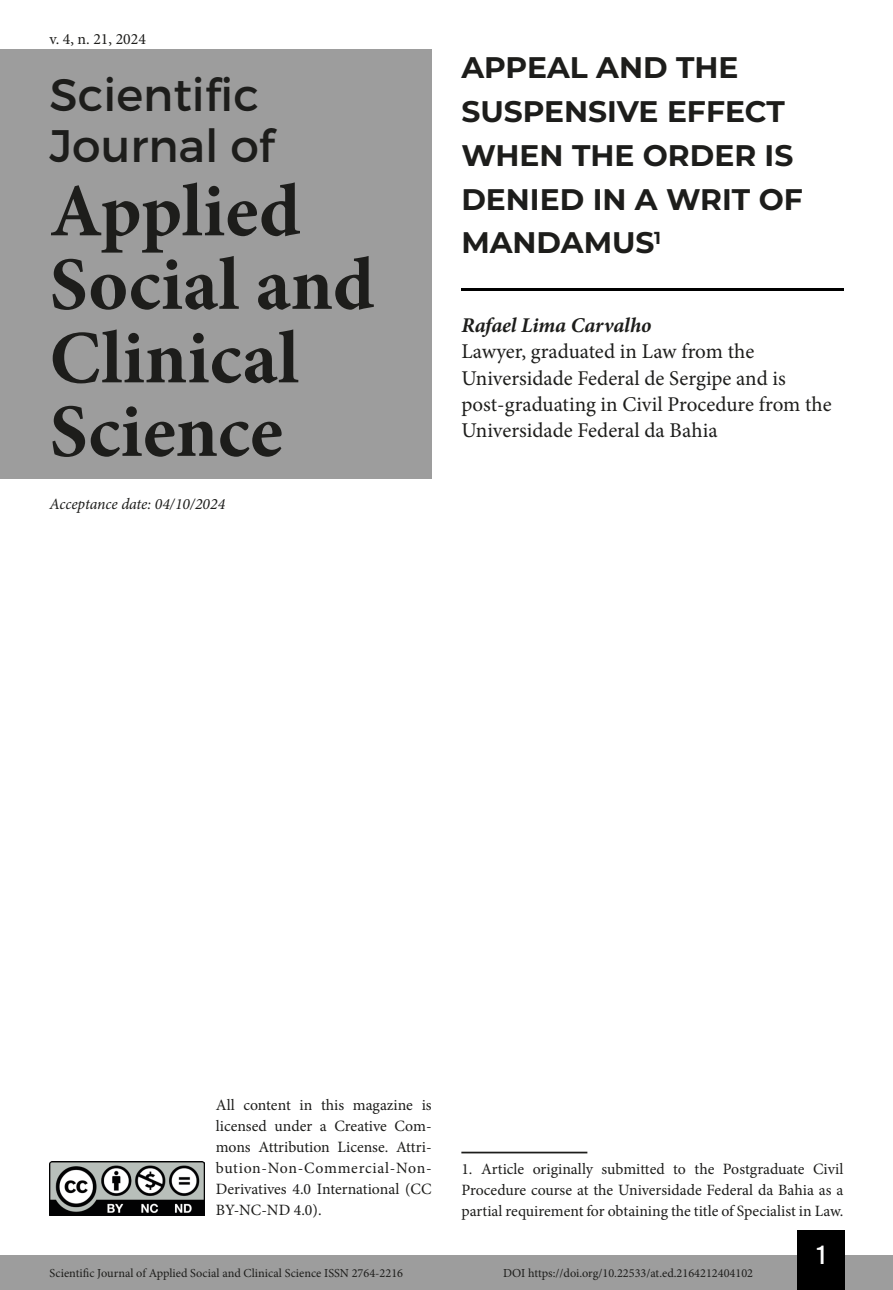
<style>
.page{position:relative;width:893px;height:1290px;background:#fff}
.page>*{position:absolute;margin:0;border:0;box-sizing:border-box;transform-origin:0 0}
.t1{font:700 75.25px/73.5px "Minion Pro";color:#1d1d1b}
.t2{font:45.5px/50.8px "Montserrat";color:#1d1d1b}
.Título_Artigo{font:700 29.75px/43.8px "Montserrat";color:#1d1d1b}
.t3{font:26.25px "Bebas Kai";color:#fff}
.Infos_autor{font:21px/26.2px "Minion Pro";color:#1d1d1b}
.NOME_AUTOR{font:italic 700 21px "Minion Pro";letter-spacing:-.005em;color:#1d1d1b}
.Nota_de_rodapé{font:15.75px/21px "Minion Pro";color:#1d1d1b;text-align:justify}
.v__n___Ano{font:italic 15.75px "Minion Pro";letter-spacing:-.005em;color:#1d1d1b}
.t4{font:12.25px "Minion Pro";color:#1d1d1b}
</style>
<div class="page">
<div style="left:0;top:1255px;width:893px;height:35px;background:#9d9d9d"></div>
<div style="left:797px;top:1230px;width:48px;height:60px;background:#000"></div>
<img style="left:50px;top:1161px;width:154px;height:54px">
<div style="left:0;top:50px;width:432px;height:429px;background:#9d9d9d"></div>
<hr style="left:461px;top:288px;width:382px;height:2px;background:#000">
<hr style="left:461px;top:1151px;width:126px;height:2px;background:#1d1d1b">
<p class="Nota_de_rodapé" style="left:50px;top:28px;width:98px">v. 4, n. 21, 2024</p>
<h2 class="t2" style="left:50px;top:69px;width:226px">Scientific<br>Journal of</h2>
<h1 class="t1" style="left:50px;top:174px;width:326px">Applied<br>Social and<br>Clinical<br>Science</h1>
<p class="v__n___Ano" style="left:50px;top:493px;width:177px">Acceptance date: 04/10/2024</p>
<p class="Título_Artigo" style="left:461px;top:44px;width:343px">APPEAL AND THE<br>SUSPENSIVE EFFECT<br>WHEN THE ORDER IS<br>DENIED IN A WRIT OF<br>MANDAMUS<sup>1</sup></p>
<p class="NOME_AUTOR" style="left:461px;top:310px;width:192px">Rafael Lima Carvalho</p>
<p class="Infos_autor" style="left:461px;top:339px;width:372px">Lawyer, graduated in Law from the Universidade Federal de Sergipe and is post-graduating in Civil Procedure from the Universidade Federal da Bahia</p>
<p class="Nota_de_rodapé" style="left:216px;top:1095px;width:217px">All content in this magazine is licensed under a Creative Com&shy;mons Attribution License. Attri&shy;bution-Non-Commercial-Non-Derivatives 4.0 International (CC BY-NC-ND 4.0).</p>
<p class="Nota_de_rodapé" style="left:461px;top:1158px;width:383px">1. Article originally submitted to the Postgraduate Civil Procedure course at the Universidade Federal da Bahia as a partial requirement for obtaining the title of Specialist in Law.</p>
<h3 class="t3" style="left:817px;top:1241px;width:10px">1</h3>
<p class="t4" style="left:50px;top:1265px;width:355px">Scientific Journal of Applied Social and Clinical Science ISSN 2764-2216</p>
<p class="t4" style="left:503px;top:1265px;width:252px">DOI https://doi.org/10.22533/at.ed.2164212404102</p>
</div>
